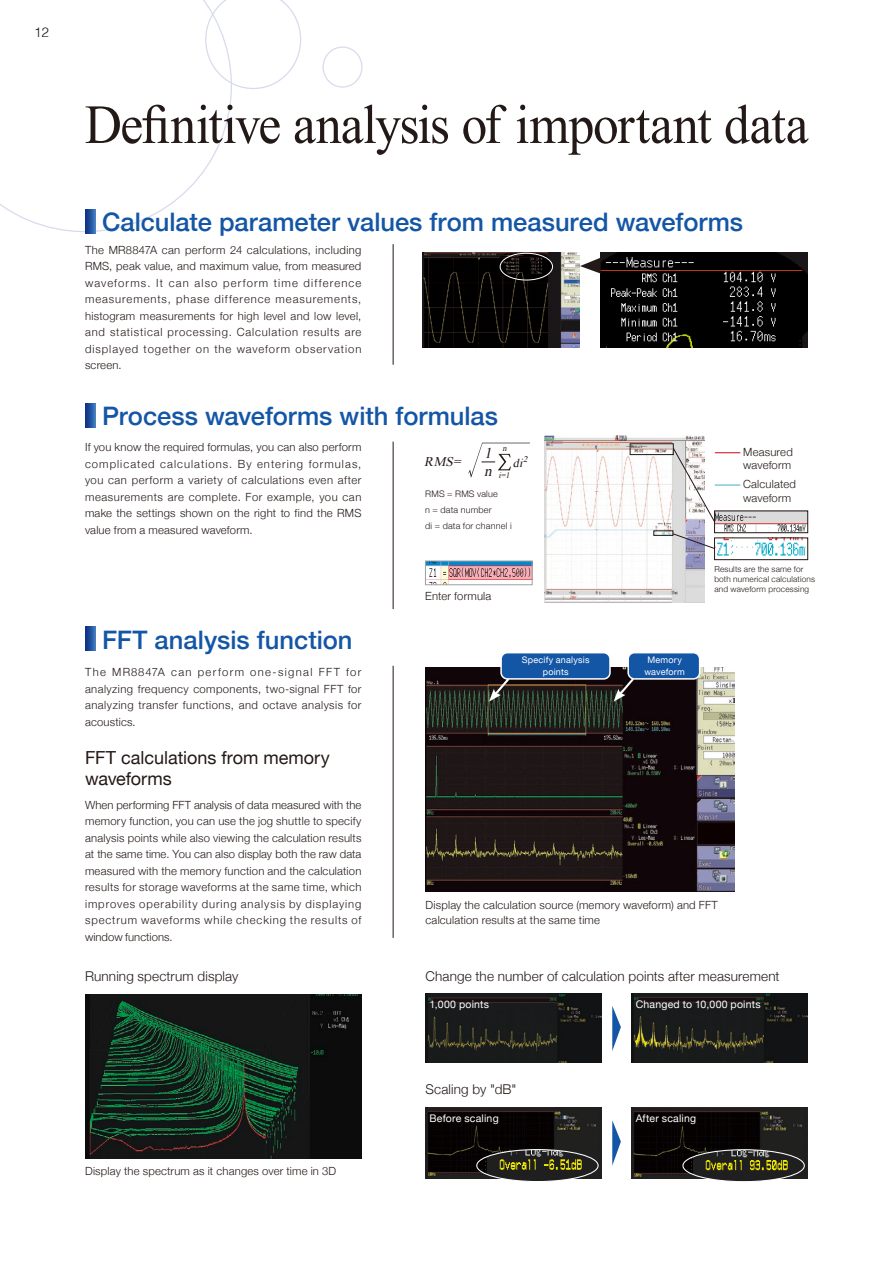
<style>
.page{position:relative;width:893px;height:1263px;background:#fff}
.page>*{position:absolute;margin:0;border:0;box-sizing:border-box;transform-origin:0 0}
.t1{font:55.2px "Times New Roman";letter-spacing:-.02em;color:#231916;scale:.93 1}
.t2{font:500 25.5px "Helvetica Neue";color:#1456a6}
.t3{font:18px/21px "Helvetica Neue";color:#231916}
.t4{font:italic 14.85px/18.3px "Times New Roman";color:#231916}
.t5{font:300 13.5px "Helvetica Neue";letter-spacing:.01em;color:#231916}
.t6{font:300 13.5px "Helvetica";color:#231916}
.t7{font:italic 13.2px "Times New Roman";color:#231916}
.t8{font:italic 11.85px "Times New Roman";color:#231916}
.t9{font:300 11.25px/16.5px "Helvetica Neue";letter-spacing:.02em;color:#231916;text-align:justify}
.t10{font:10.5px "Helvetica Neue";letter-spacing:.02em;color:#fff}
.t11{font:300 9px/15.8px "Helvetica Neue";letter-spacing:.025em;color:#231916}
.t12{font:9px/12px "Helvetica Neue";letter-spacing:.025em;color:#fff;text-align:center}
.t13{font:italic 8.55px "Times New Roman";color:#231916}
.t14{font:300 8.25px/9.8px "Helvetica Neue";letter-spacing:.025em;color:#231916}
.t15{font:italic 8.25px "Times New Roman";color:#231916}
</style>
<div class="page">
<svg style="left:0;top:0;width:232px;height:232px"></svg>
<svg style="left:205px;top:0;width:96px;height:89px"></svg>
<div style="left:322px;top:46px;width:41px;height:42px;border:1px solid #d8dbee;border-radius:50%"></div>
<img style="left:544px;top:435px;width:161px;height:167px">
<img style="left:601px;top:252px;width:207px;height:96px">
<img style="left:422px;top:252px;width:158px;height:96px">
<img style="left:425px;top:667px;width:310px;height:225px">
<div style="left:628px;top:653px;width:72px;height:26px;background:#1456a6;border-radius:6px"></div>
<div style="left:627px;top:652px;width:73px;height:28px;border:2px solid #fff;border-radius:6px"></div>
<div style="left:501px;top:653px;width:109px;height:26px;background:#1456a6;border-radius:6px"></div>
<div style="left:500px;top:652px;width:111px;height:28px;border:2px solid #fff;border-radius:6px"></div>
<svg style="left:489px;top:676px;width:22px;height:26px"></svg>
<svg style="left:614px;top:676px;width:22px;height:26px"></svg>
<img style="left:85px;top:994px;width:276px;height:164px">
<img style="left:425px;top:1107px;width:177px;height:71px">
<img style="left:477px;top:1149px;width:121px;height:31px">
<div style="left:476px;top:1149px;width:123px;height:33px;border:1px solid #fff;border-radius:50%"></div>
<img style="left:631px;top:1107px;width:177px;height:71px">
<img style="left:683px;top:1150px;width:121px;height:30px">
<div style="left:682px;top:1149px;width:123px;height:33px;border:1px solid #fff;border-radius:50%"></div>
<img style="left:425px;top:994px;width:177px;height:69px">
<img style="left:631px;top:994px;width:177px;height:69px">
<hr style="left:393px;top:666px;width:1px;height:272px;background:#231916">
<hr style="left:393px;top:244px;width:1px;height:121px;background:#231916">
<hr style="left:393px;top:442px;width:1px;height:167px;background:#231916">
<svg style="left:580px;top:258px;width:21px;height:16px"></svg>
<svg style="left:612px;top:1006px;width:9px;height:45px"></svg>
<svg style="left:612px;top:1120px;width:9px;height:45px"></svg>
<img style="left:427px;top:563px;width:103px;height:20px">
<div style="left:425px;top:561px;width:107px;height:24px;border:1px solid #a0a0a1"></div>
<img style="left:716px;top:540px;width:90px;height:16px">
<div style="left:714px;top:538px;width:94px;height:22px;border:1px solid #231916"></div>
<img style="left:716px;top:513px;width:90px;height:18px">
<div style="left:714px;top:511px;width:94px;height:22px;border:1px solid #231916"></div>
<div style="left:630px;top:443px;width:43px;height:12px;border:1px solid #231916"></div>
<div style="left:654px;top:531px;width:19px;height:5px;border:1px solid #231916"></div>
<svg style="left:672px;top:533px;width:43px;height:16px"></svg>
<svg style="left:468px;top:443px;width:62px;height:34px"></svg>
<svg style="left:673px;top:448px;width:67px;height:74px"></svg>
<hr style="left:715px;top:484px;width:25px;height:2px;background:#52b0c5">
<div style="left:500px;top:253px;width:53px;height:27px;border:1px solid #fff;border-radius:50%"></div>
<svg style="left:85px;top:627px;width:11px;height:24px"></svg>
<svg style="left:85px;top:209px;width:11px;height:24px"></svg>
<svg style="left:85px;top:403px;width:11px;height:24px"></svg>
<p class="t6" style="left:34px;top:21px;width:17px">12</p>
<h1 class="t1" style="left:85px;top:87px;width:780px">Definitive analysis of important data</h1>
<h2 class="t2" style="left:102px;top:202px;width:643px">Calculate parameter values from measured waveforms</h2>
<p class="t9" style="left:85px;top:241px;width:278px">The MR8847A can perform 24 calculations, including RMS, peak value, and maximum value, from measured waveforms. It can also perform time difference measurements, phase difference measurements, histogram measurements for high level and low level, and statistical processing. Calculation results are displayed together on the waveform observation screen.</p>
<h2 class="t2" style="left:102px;top:395px;width:397px">Process waveforms with formulas</h2>
<p class="t9" style="left:85px;top:438px;width:278px">If you know the required formulas, you can also perform complicated calculations. By entering formulas, you can perform a variety of calculations even after measurements are complete. For example, you can make the settings shown on the right to find the RMS value from a measured waveform.</p>
<h2 class="t2" style="left:102px;top:619px;width:252px">FFT analysis function</h2>
<p class="t15" style="left:503px;top:443px;width:8px">n</p>
<p class="t15" style="left:499px;top:469px;width:15px">i=1</p>
<h3 class="t4" style="left:484px;top:443px;width:13px">1 n</h3>
<p class="t8" style="left:513px;top:455px;width:14px">di</p>
<p class="t7" style="left:424px;top:452px;width:41px">RMS=</p>
<p class="t13" style="left:523px;top:454px;width:8px">2</p>
<p class="t11" style="left:425px;top:485px;width:88px">RMS = RMS value<br>n = data number<br>di = data for channel i</p>
<p class="t9" style="left:425px;top:587px;width:68px">Enter formula</p>
<p class="t9" style="left:743px;top:444px;width:51px;line-height:13.5px">Measured waveform</p>
<p class="t9" style="left:743px;top:477px;width:54px;line-height:13.5px">Calculated waveform</p>
<p class="t14" style="left:714px;top:564px;width:102px">Results are the same for both numerical calculations and waveform processing</p>
<p class="t9" style="left:85px;top:663px;width:278px">The MR8847A can perform one-signal FFT for analyzing frequency components, two-signal FFT for analyzing transfer functions, and octave analysis for acoustics.</p>
<h3 class="t3" style="left:85px;top:748px;width:246px">FFT calculations from memory waveforms</h3>
<p class="t9" style="left:85px;top:795px;width:278px">When performing FFT analysis of data measured with the memory function, you can use the jog shuttle to specify analysis points while also viewing the calculation results at the same time. You can also display both the raw data measured with the memory function and the calculation results for storage waveforms at the same time, which improves operability during analysis by displaying spectrum waveforms while checking the results of window functions.</p>
<p class="t12" style="left:522px;top:654px;width:69px">Specify analysis points</p>
<p class="t12" style="left:644px;top:654px;width:42px">Memory waveform</p>
<p class="t9" style="left:425px;top:896px;width:294px;line-height:15px">Display the calculation source (memory waveform) and FFT calculation results at the same time</p>
<p class="t5" style="left:85px;top:965px;width:155px">Running spectrum display</p>
<p class="t5" style="left:425px;top:965px;width:356px">Change the number of calculation points after measurement</p>
<p class="t9" style="left:85px;top:1162px;width:253px">Display the spectrum as it changes over time in 3D</p>
<p class="t10" style="left:429px;top:997px;width:61px">1,000 points</p>
<p class="t5" style="left:425px;top:1078px;width:93px">Scaling by "dB"</p>
<p class="t10" style="left:429px;top:1110px;width:71px">Before scaling</p>
<p class="t10" style="left:636px;top:997px;width:126px">Changed to 10,000 points</p>
<p class="t10" style="left:636px;top:1110px;width:62px">After scaling</p>
</div>
